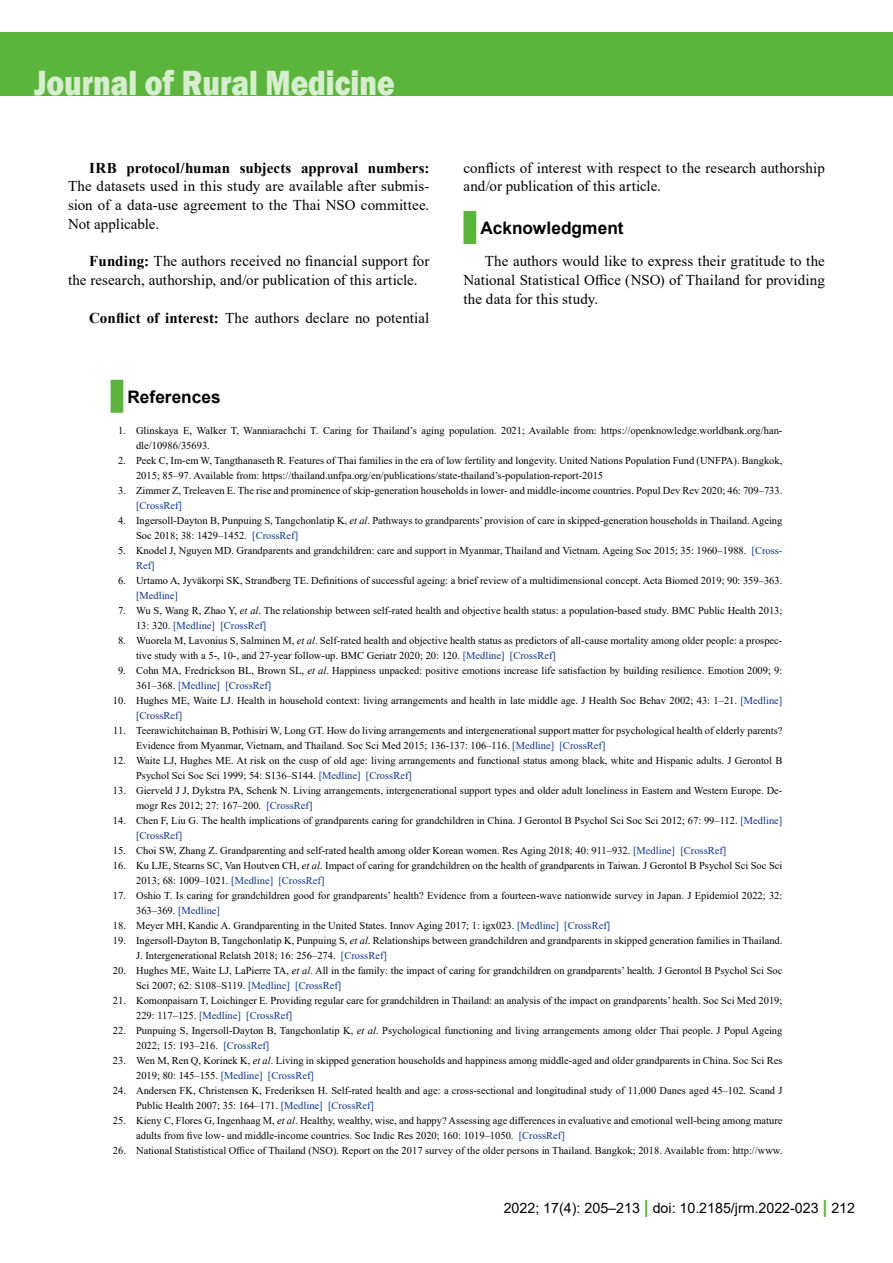
<style>
.page{position:relative;width:893px;height:1263px;background:#fff}
.page>*{position:absolute;margin:0;border:0;box-sizing:border-box;transform-origin:0 0}
.t1{font:800 36px "Franklin Gothic";color:#d6edce;scale:.83 1}
.t2{font:700 17.25px "Arial";color:#000}
.t3{font:15px/18.8px "Times New Roman";letter-spacing:.005em;color:#000;text-align:justify}
.t4{font:700 15px "Times New Roman";color:#000}
.t5{font:14.25px "Arial";color:#000}
.t6{font:10.5px/15px "Times New Roman";color:#000}
.t7{font:10.5px "Times New Roman";color:#0c3388}
.s1{font-weight:700}
.s2{font-style:italic}
.s3{color:#0c3388}
.s4{font-weight:700;font-size:18px;color:#5bb53c}
</style>
<div class="page">
<div style="left:0;top:32px;width:893px;height:64px;background:#5bb53c"></div>
<div style="left:463px;top:211px;width:13px;height:33px;background:#5bb53c"></div>
<div style="left:111px;top:380px;width:12px;height:33px;background:#5bb53c"></div>
<h1 class="t1" style="left:34px;top:59px;width:436px">Journal of Rural Medicine</h1>
<h3 class="t4" style="left:89px;top:157px;width:342px">IRB protocol/human subjects approval numbers:</h3>
<h3 class="t3" style="left:68px;top:176px;width:363px">The datasets used in this study are available after submis&shy;sion of a data-use agreement to the Thai NSO committee.<br>Not applicable.</h3>
<h3 class="t3" style="left:68px;top:251px;width:363px;text-indent:21px"><span class="s1">Funding:</span> The authors received no financial support for the research, authorship, and/or publication of this article.</h3>
<h3 class="t3" style="left:89px;top:308px;width:342px"><span class="s1">Conflict of interest:</span> The authors declare no potential</h3>
<h3 class="t3" style="left:463px;top:158px;width:363px">conflicts of interest with respect to the research authorship and/or publication of this article.</h3>
<h2 class="t2" style="left:480px;top:216px;width:145px">Acknowledgment</h2>
<h3 class="t3" style="left:463px;top:251px;width:363px;text-indent:21px">The authors would like to express their gratitude to the National Statistical Office (NSO) of Thailand for providing the data for this study.</h3>
<h2 class="t2" style="left:128px;top:385px;width:95px">References</h2>
<p class="t6" style="left:136px;top:422px;width:648px;text-indent:-18px">1. Glinskaya E, Walker T, Wanniarachchi T. Caring for Thailand’s aging population. 2021; Available from: https://openknowledge.worldbank.org/han&shy;dle/10986/35693.</p>
<p class="t6" style="left:136px;top:452px;width:648px;text-indent:-18px">2. Peek C, Im-em W, Tangthanaseth R. Features of Thai families in the era of low fertility and longevity. United Nations Population Fund (UNFPA). Bangkok,<br>2015; 85–97. Available from: https://thailand.unfpa.org/en/publications/state-thailand’s-population-report-2015</p>
<p class="t6" style="left:118px;top:482px;width:666px">3. Zimmer Z, Treleaven E. The rise and prominence of skip-generation households in lower- and middle-income countries. Popul Dev Rev 2020; 46: 709–733.</p>
<p class="t7" style="left:136px;top:498px;width:48px">[CrossRef]</p>
<p class="t6" style="left:136px;top:512px;width:648px;text-indent:-18px">4. Ingersoll-Dayton B, Punpuing S, Tangchonlatip K, <span class="s2">et al</span>. Pathways to grandparents’ provision of care in skipped-generation households in Thailand. Ageing<br>Soc 2018; 38: 1429–1452. <span class="s3">[CrossRef]</span></p>
<p class="t6" style="left:136px;top:542px;width:648px;text-indent:-18px">5. Knodel J, Nguyen MD. Grandparents and grandchildren: care and support in Myanmar, Thailand and Vietnam. Ageing Soc 2015; 35: 1960–1988. <span class="s3">[Cross-<br>Ref]</span></p>
<p class="t6" style="left:118px;top:572px;width:666px">6. Urtamo A, Jyväkorpi SK, Strandberg TE. Definitions of successful ageing: a brief review of a multidimensional concept. Acta Biomed 2019; 90: 359–363.</p>
<p class="t7" style="left:136px;top:588px;width:43px">[Medline]</p>
<p class="t6" style="left:136px;top:602px;width:648px;text-indent:-18px">7. Wu S, Wang R, Zhao Y, <span class="s2">et al</span>. The relationship between self-rated health and objective health status: a population-based study. BMC Public Health 2013;<br>13: 320. <span class="s3">[Medline] [CrossRef]</span></p>
<p class="t6" style="left:136px;top:632px;width:648px;text-indent:-18px">8. Wuorela M, Lavonius S, Salminen M, <span class="s2">et al</span>. Self-rated health and objective health status as predictors of all-cause mortality among older people: a prospec&shy;tive study with a 5-, 10-, and 27-year follow-up. BMC Geriatr 2020; 20: 120. <span class="s3">[Medline] [CrossRef]</span></p>
<p class="t6" style="left:136px;top:662px;width:648px;text-indent:-18px">9. Cohn MA, Fredrickson BL, Brown SL, <span class="s2">et al</span>. Happiness unpacked: positive emotions increase life satisfaction by building resilience. Emotion 2009; 9:<br>361–368. <span class="s3">[Medline] [CrossRef]</span></p>
<p class="t6" style="left:136px;top:692px;width:648px;text-indent:-23px">10. Hughes ME, Waite LJ. Health in household context: living arrangements and health in late middle age. J Health Soc Behav 2002; 43: 1–21. <span class="s3">[Medline] [CrossRef]</span></p>
<p class="t6" style="left:136px;top:722px;width:648px;text-indent:-23px">11. Teerawichitchainan B, Pothisiri W, Long GT. How do living arrangements and intergenerational support matter for psychological health of elderly parents?<br>Evidence from Myanmar, Vietnam, and Thailand. Soc Sci Med 2015; 136-137: 106–116. <span class="s3">[Medline] [CrossRef]</span></p>
<p class="t6" style="left:136px;top:752px;width:648px;text-indent:-23px">12. Waite LJ, Hughes ME. At risk on the cusp of old age: living arrangements and functional status among black, white and Hispanic adults. J Gerontol B<br>Psychol Sci Soc Sci 1999; 54: S136–S144. <span class="s3">[Medline] [CrossRef]</span></p>
<p class="t6" style="left:136px;top:782px;width:648px;text-indent:-23px">13. Gierveld J J, Dykstra PA, Schenk N. Living arrangements, intergenerational support types and older adult loneliness in Eastern and Western Europe. De&shy;mogr Res 2012; 27: 167–200. <span class="s3">[CrossRef]</span></p>
<p class="t6" style="left:136px;top:812px;width:648px;text-indent:-23px">14. Chen F, Liu G. The health implications of grandparents caring for grandchildren in China. J Gerontol B Psychol Sci Soc Sci 2012; 67: 99–112. <span class="s3">[Medline] [CrossRef]</span></p>
<p class="t6" style="left:113px;top:842px;width:615px">15. Choi SW, Zhang Z. Grandparenting and self-rated health among older Korean women. Res Aging 2018; 40: 911–932. <span class="s3">[Medline] [CrossRef]</span></p>
<p class="t6" style="left:136px;top:857px;width:648px;text-indent:-23px">16. Ku LJE, Stearns SC, Van Houtven CH, <span class="s2">et al</span>. Impact of caring for grandchildren on the health of grandparents in Taiwan. J Gerontol B Psychol Sci Soc Sci<br>2013; 68: 1009–1021. <span class="s3">[Medline] [CrossRef]</span></p>
<p class="t6" style="left:136px;top:887px;width:648px;text-indent:-23px">17. Oshio T. Is caring for grandchildren good for grandparents’ health? Evidence from a fourteen-wave nationwide survey in Japan. J Epidemiol 2022; 32:<br>363–369. <span class="s3">[Medline]</span></p>
<p class="t6" style="left:113px;top:917px;width:499px">18. Meyer MH, Kandic A. Grandparenting in the United States. Innov Aging 2017; 1: igx023. <span class="s3">[Medline] [CrossRef]</span></p>
<p class="t6" style="left:136px;top:932px;width:648px;text-indent:-23px">19. Ingersoll-Dayton B, Tangchonlatip K, Punpuing S, <span class="s2">et al</span>. Relationships between grandchildren and grandparents in skipped generation families in Thailand.<br>J. Intergenerational Relatsh 2018; 16: 256–274. <span class="s3">[CrossRef]</span></p>
<p class="t6" style="left:136px;top:962px;width:648px;text-indent:-23px">20. Hughes ME, Waite LJ, LaPierre TA, <span class="s2">et al</span>. All in the family: the impact of caring for grandchildren on grandparents’ health. J Gerontol B Psychol Sci Soc<br>Sci 2007; 62: S108–S119. <span class="s3">[Medline] [CrossRef]</span></p>
<p class="t6" style="left:136px;top:992px;width:648px;text-indent:-23px">21. Komonpaisarn T, Loichinger E. Providing regular care for grandchildren in Thailand: an analysis of the impact on grandparents’ health. Soc Sci Med 2019;<br>229: 117–125. <span class="s3">[Medline] [CrossRef]</span></p>
<p class="t6" style="left:136px;top:1022px;width:648px;text-indent:-23px">22. Punpuing S, Ingersoll-Dayton B, Tangchonlatip K, <span class="s2">et al</span>. Psychological functioning and living arrangements among older Thai people. J Popul Ageing<br>2022; 15: 193–216. <span class="s3">[CrossRef]</span></p>
<p class="t6" style="left:136px;top:1052px;width:648px;text-indent:-23px">23. Wen M, Ren Q, Korinek K, <span class="s2">et al</span>. Living in skipped generation households and happiness among middle-aged and older grandparents in China. Soc Sci Res<br>2019; 80: 145–155. <span class="s3">[Medline] [CrossRef]</span></p>
<p class="t6" style="left:136px;top:1082px;width:648px;text-indent:-23px">24. Andersen FK, Christensen K, Frederiksen H. Self-rated health and age: a cross-sectional and longitudinal study of 11,000 Danes aged 45–102. Scand J<br>Public Health 2007; 35: 164–171. <span class="s3">[Medline] [CrossRef]</span></p>
<p class="t6" style="left:136px;top:1112px;width:648px;text-indent:-23px">25. Kieny C, Flores G, Ingenhaag M, <span class="s2">et al</span>. Healthy, wealthy, wise, and happy? Assessing age differences in evaluative and emotional well-being among mature adults from five low- and middle-income countries. Soc Indic Res 2020; 160: 1019–1050. <span class="s3">[CrossRef]</span></p>
<p class="t6" style="left:113px;top:1142px;width:671px">26. National Statististical Office of Thailand (NSO). Report on the 2017 survey of the older persons in Thailand. Bangkok; 2018. Available from: http://www.</p>
<h3 class="t5" style="left:504px;top:1198px;width:353px">2022; 17(4): 205–213 <span class="s4">|</span> doi: 10.2185/jrm.2022-023 <span class="s4">|</span> 212</h3>
</div>
